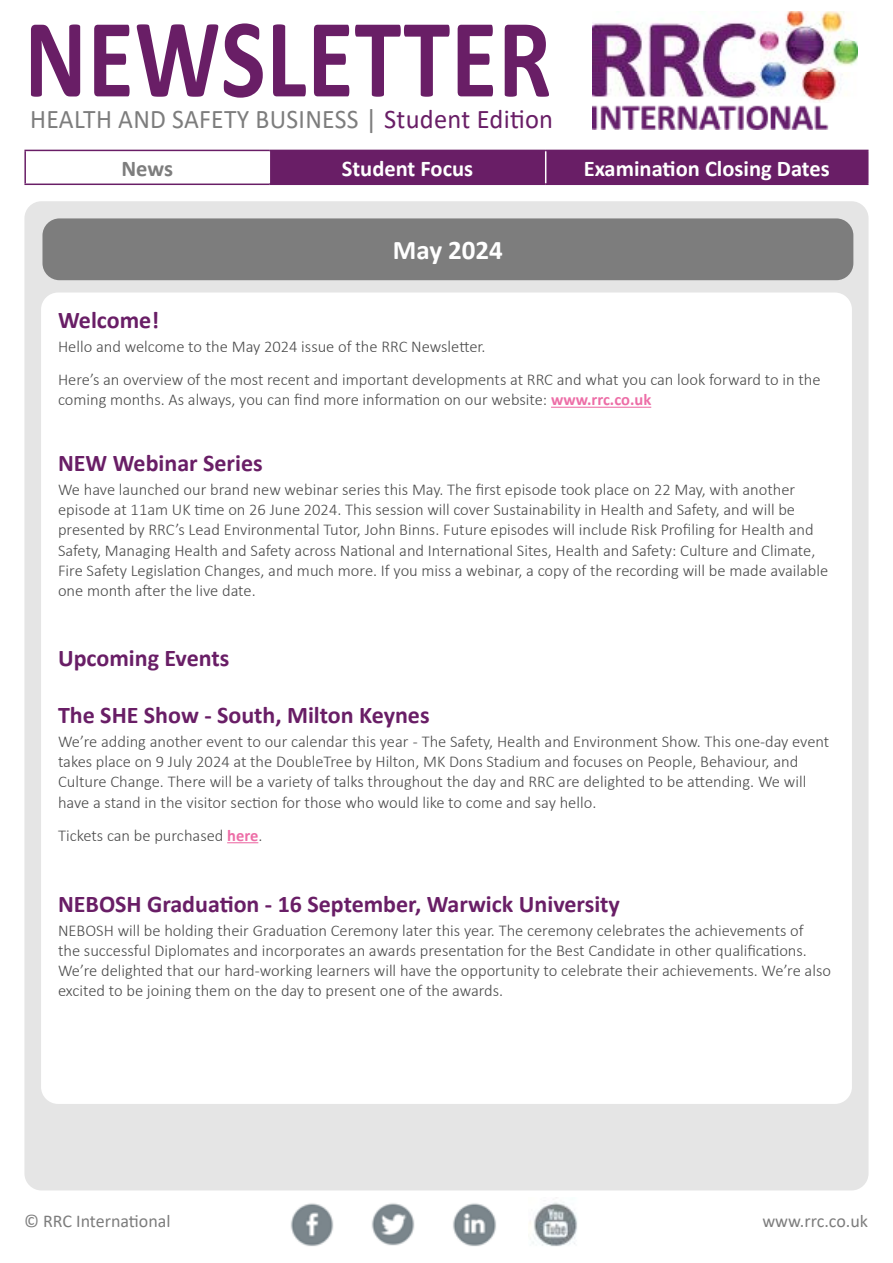
<style>
.page{position:relative;width:893px;height:1263px;background:#fff}
.page>*{position:absolute;margin:0;border:0;box-sizing:border-box;transform-origin:0 0}
.t1{font:700 113.4px "Calibri";letter-spacing:.01em;color:#691e66;scale:.83 1}
.t2{font:27px "Calibri";letter-spacing:.01em;color:#7d7d7d;scale:.95 1}
.t3{font:700 27px "Calibri";color:#fff}
.t4{font:700 24px "Calibri";color:#691e66}
.t5{font:700 22.5px "Calibri";color:#fff}
.t6{font:700 22.5px "Calibri";color:#7d7d7d}
.t7{font:18px "Calibri";color:#7d7d7d}
.t8{font:300 16.5px/20.1px "Calibri";color:#4b4b4b}
.s1{color:#691e66}
.s2{font-weight:700;color:#ed6ea7}
</style>
<div class="page">
<img style="left:592px;top:11px;width:265px;height:119px">
<div style="left:24px;top:201px;width:844px;height:989px;background:#e5e5e5;border-radius:17px"></div>
<img style="left:290px;top:1203px;width:44px;height:43px">
<img style="left:371px;top:1203px;width:44px;height:43px">
<img style="left:453px;top:1203px;width:43px;height:44px">
<img style="left:529px;top:1197px;width:48px;height:50px">
<div style="left:270px;top:151px;width:597px;height:33px;background:#691e66"></div>
<hr style="left:545px;top:151px;width:1px;height:33px;background:#fff">
<hr style="left:24px;top:150px;width:245px;height:1px;background:#691e66">
<hr style="left:24px;top:151px;width:2px;height:33px;background:#691e66">
<hr style="left:269px;top:150px;width:277px;height:1px;background:#691e66">
<hr style="left:546px;top:150px;width:322px;height:1px;background:#691e66">
<hr style="left:867px;top:151px;width:1px;height:33px;background:#691e66">
<hr style="left:24px;top:184px;width:245px;height:1px;background:#691e66">
<hr style="left:269px;top:184px;width:277px;height:1px;background:#691e66">
<hr style="left:546px;top:184px;width:322px;height:1px;background:#691e66">
<div style="left:42px;top:218px;width:811px;height:62px;background:#7d7d7d;border-radius:17px"></div>
<div style="left:41px;top:293px;width:811px;height:811px;background:#fff;border-radius:17px"></div>
<hr style="left:551px;top:407px;width:100px;height:1px;background:#ed6ea7">
<hr style="left:227px;top:842px;width:31px;height:1px;background:#ed6ea7">
<h1 class="t1" style="left:24px;top:-21px;width:636px">NEWSLETTER</h1>
<h2 class="t2" style="left:30px;top:101px;width:552px">HEALTH AND SAFETY BUSINESS | <span class="s1">Student Edition</span></h2>
<h3 class="t6" style="left:121px;top:152px;width:53px">News</h3>
<h3 class="t5" style="left:342px;top:152px;width:133px">Student Focus</h3>
<h3 class="t5" style="left:584px;top:152px;width:248px">Examination Closing Dates</h3>
<h2 class="t3" style="left:393px;top:231px;width:112px">May 2024</h2>
<h3 class="t4" style="left:58px;top:303px;width:103px">Welcome!</h3>
<p class="t8" style="left:58px;top:330px;width:764px;line-height:33.3px">Hello and welcome to the May 2024 issue of the RRC Newsletter.<br>Here’s an overview of the most recent and important developments at RRC and what you can look forward to in the</p>
<p class="t8" style="left:58px;top:390px;width:595px">coming months. As always, you can find more information on our website: <span class="s2">www.rrc.co.uk</span></p>
<h3 class="t4" style="left:58px;top:446px;width:206px">NEW Webinar Series</h3>
<p class="t8" style="left:58px;top:479px;width:772px">We have launched our brand new webinar series this May. The first episode took place on 22 May, with another episode at 11am UK time on 26 June 2024. This session will cover Sustainability in Health and Safety, and will be presented by RRC’s Lead Environmental Tutor, John Binns. Future episodes will include Risk Profiling for Health and Safety, Managing Health and Safety across National and International Sites, Health and Safety: Culture and Climate, Fire Safety Legislation Changes, and much more. If you miss a webinar, a copy of the recording will be made available one month after the live date.</p>
<h3 class="t4" style="left:58px;top:641px;width:173px">Upcoming Events</h3>
<h3 class="t4" style="left:58px;top:698px;width:373px">The SHE Show - South, Milton Keynes</h3>
<p class="t8" style="left:58px;top:731px;width:773px">We’re adding another event to our calendar this year - The Safety, Health and Environment Show. This one-day event takes place on 9 July 2024 at the DoubleTree by Hilton, MK Dons Stadium and focuses on People, Behaviour, and Culture Change. There will be a variety of talks throughout the day and RRC are delighted to be attending. We will have a stand in the visitor section for those who would like to come and say hello.</p>
<p class="t8" style="left:58px;top:825px;width:206px">Tickets can be purchased <span class="s2">here</span>.</p>
<h3 class="t4" style="left:58px;top:886px;width:563px">NEBOSH Graduation - 16 September, Warwick University</h3>
<p class="t8" style="left:58px;top:920px;width:774px">NEBOSH will be holding their Graduation Ceremony later this year. The ceremony celebrates the achievements of<br>the successful Diplomates and incorporates an awards presentation for the Best Candidate in other qualifications.<br>We’re delighted that our hard-working learners will have the opportunity to celebrate their achievements. We’re also excited to be joining them on the day to present one of the awards.</p>
<p class="t7" style="left:24px;top:1209px;width:148px">© RRC International</p>
<p class="t7" style="left:762px;top:1209px;width:107px">www.rrc.co.uk</p>
</div>
